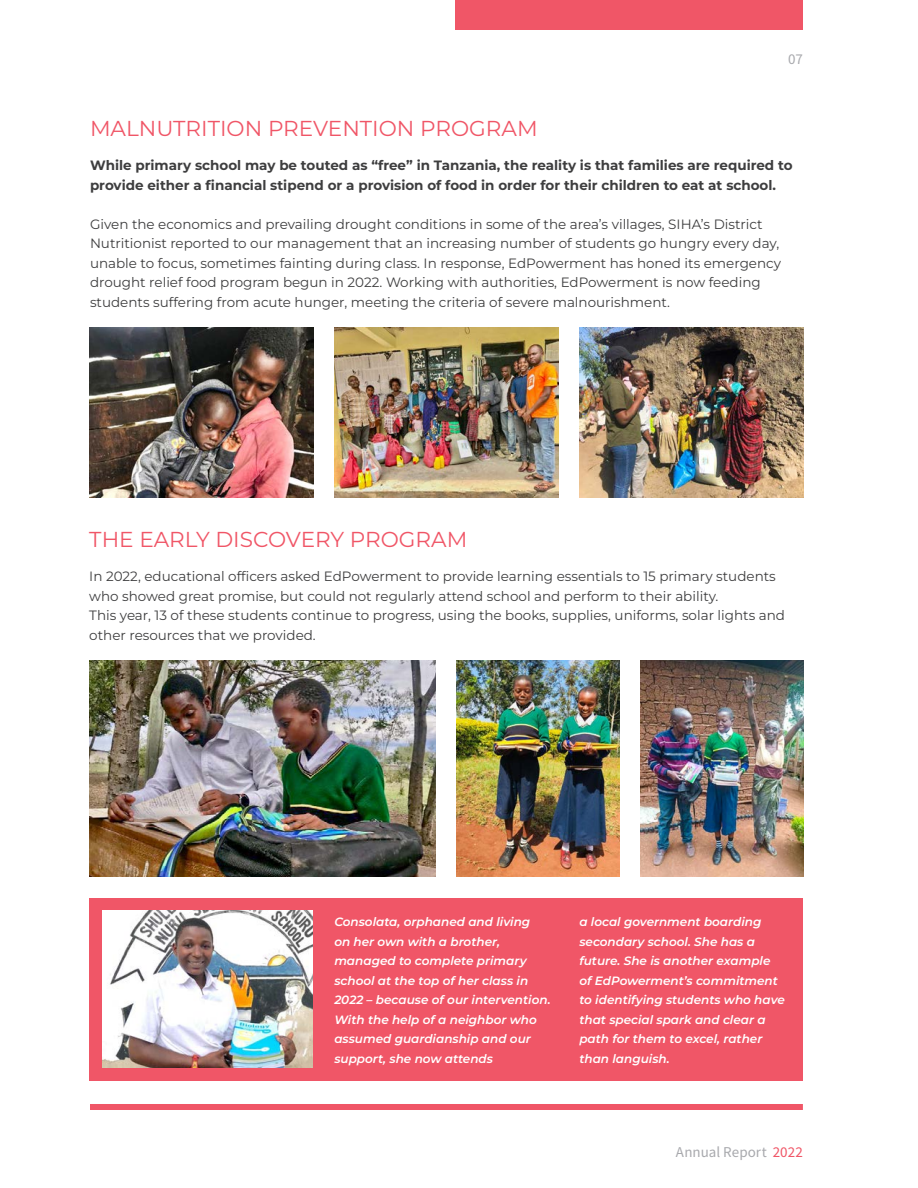
<style>
.page{position:relative;width:918px;height:1188px;background:#fff}
.page>*{position:absolute;margin:0;border:0;box-sizing:border-box;transform-origin:0 0}
.t1{font:21.6px "Montserrat";color:#f05667}
.t2{font:15px "Source Sans Pro";color:#a8a9ad}
.t3{font:13.5px/19.5px "Montserrat";color:#3e3e3f}
.t4{font:700 13.5px/19.5px "Montserrat";color:#3e3e3f}
.t5{font:italic 600 12px/19.5px "Montserrat";color:#fff}
.s1{color:#f05667}
</style>
<div class="page">
<div style="left:90px;top:1104px;width:713px;height:6px;background:#f05667"></div>
<div style="left:455px;top:0;width:348px;height:30px;background:#f05667"></div>
<img style="left:89px;top:328px;width:224px;height:170px">
<img style="left:334px;top:328px;width:224px;height:170px">
<img style="left:579px;top:328px;width:224px;height:170px">
<img style="left:89px;top:661px;width:347px;height:216px">
<img style="left:457px;top:661px;width:162px;height:216px">
<img style="left:641px;top:661px;width:162px;height:216px">
<div style="left:89px;top:898px;width:714px;height:183px;background:#f05667"></div>
<img style="left:103px;top:911px;width:210px;height:157px">
<p class="t2" style="left:788px;top:49px;width:16px">07</p>
<p class="t1" style="left:90px;top:114px;width:449px">MALNUTRITION PREVENTION PROGRAM</p>
<p class="t4" style="left:90px;top:155px;width:704px">While primary school may be touted as “free” in Tanzania, the reality is that families are required to provide either a financial stipend or a provision of food in order for their children to eat at school.</p>
<p class="t3" style="left:90px;top:214px;width:693px">Given the economics and prevailing drought conditions in some of the area’s villages, SIHA’s District Nutritionist reported to our management that an increasing number of students go hungry every day, unable to focus, sometimes fainting during class. In response, EdPowerment has honed its emergency drought relief food program begun in 2022. Working with authorities, EdPowerment is now feeding students suffering from acute hunger, meeting the criteria of severe malnourishment.</p>
<p class="t1" style="left:89px;top:525px;width:380px">THE EARLY DISCOVERY PROGRAM</p>
<p class="t3" style="left:89px;top:566px;width:688px">In 2022, educational officers asked EdPowerment to provide learning essentials to 15 primary students who showed great promise, but could not regularly attend school and perform to their ability.</p>
<p class="t3" style="left:89px;top:605px;width:697px">This year, 13 of these students continue to progress, using the books, supplies, uniforms, solar lights and other resources that we provided.</p>
<p class="t5" style="left:334px;top:912px;width:218px">Consolata, orphaned and living<br>on her own with a brother, managed to complete primary school at the top of her class in<br>2022 – because of our intervention.<br>With the help of a neighbor who assumed guardianship and our support, she now attends</p>
<p class="t5" style="left:579px;top:912px;width:207px">a local government boarding secondary school. She has a future. She is another example of EdPowerment’s commitment to identifying students who have that special spark and clear a path for them to excel, rather than languish.</p>
<p class="t2" style="left:676px;top:1142px;width:128px">Annual Report <span class="s1">2022</span></p>
</div>
